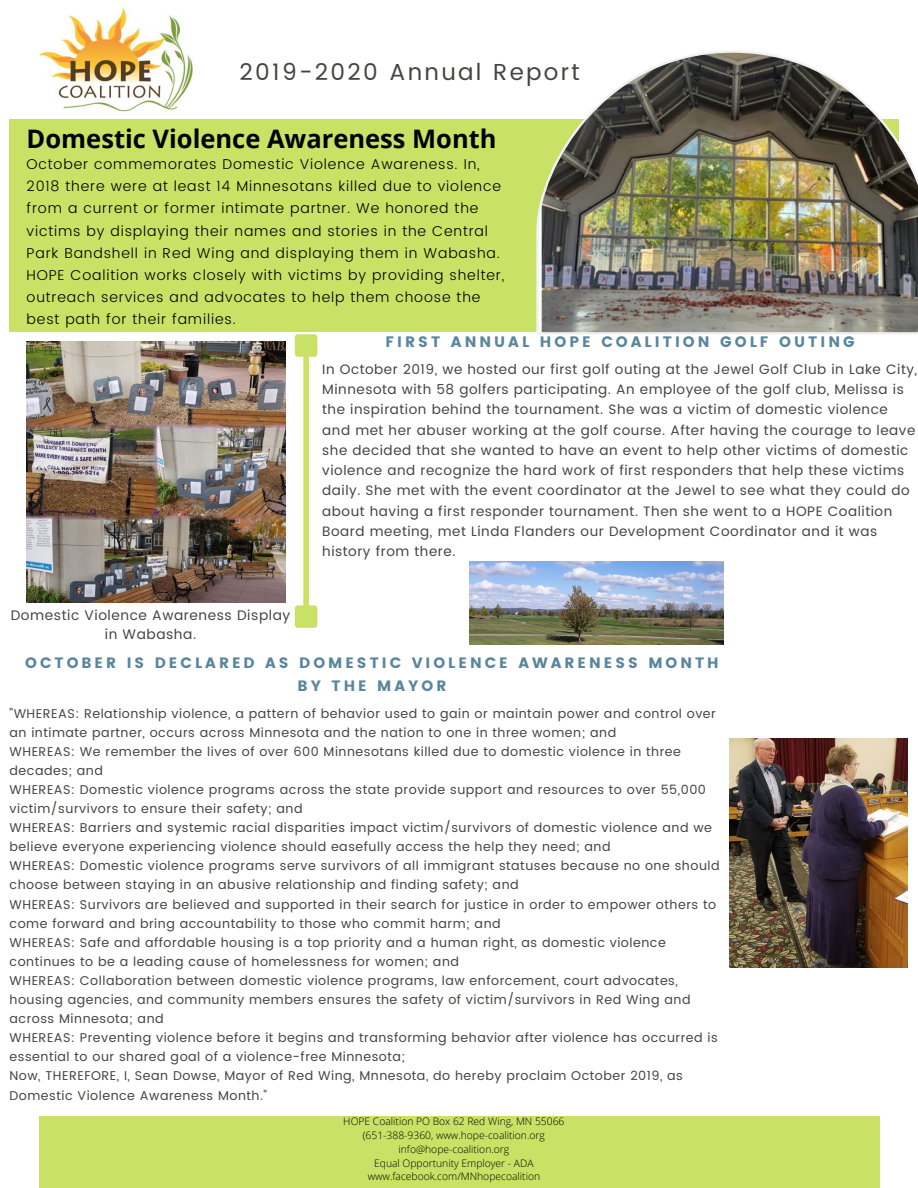
<style>
.page{position:relative;width:918px;height:1188px;background:#fff}
.page>*{position:absolute;margin:0;border:0;box-sizing:border-box;transform-origin:0 0}
.t1{font:700 25.5px "Open Sans";color:#000}
.t2{font:23.1px "Poppins";letter-spacing:.1em;color:#444440}
.t3{font:15.15px "Poppins";letter-spacing:.2em;color:#5a869d}
.t4{font:15px/23px "Poppins";letter-spacing:.2em;color:#5a869d;text-align:center}
.t5{font:300 14.25px/22px "Poppins";letter-spacing:.06em;color:#000}
.t6{font:13.8px/19.2px "Poppins";letter-spacing:.04em;color:#444440;text-align:center}
.t7{font:13.65px/20.2px "Poppins";letter-spacing:.04em;color:#444440}
.t8{font:12.75px/19px "Poppins";letter-spacing:.04em;color:#444440}
.t9{font:300 10.35px "Open Sans";color:#000}
</style>
<div class="page">
<div style="left:10px;top:119px;width:889px;height:212px;background:#c9e265"></div>
<img style="left:536px;top:51px;width:382px;height:283px">
<img style="left:39px;top:7px;width:154px;height:105px">
<div style="left:39px;top:1116px;width:840px;height:72px;background:#c9e265"></div>
<img style="left:27px;top:342px;width:258px;height:261px">
<img style="left:470px;top:561px;width:254px;height:84px">
<img style="left:730px;top:738px;width:177px;height:230px">
<div style="left:303px;top:357px;width:6px;height:248px;background:#c9e265"></div>
<div style="left:298px;top:337px;width:17px;height:17px;background:#c9e265"></div>
<div style="left:295px;top:334px;width:22px;height:23px;border:6px solid #c9e265"></div>
<div style="left:298px;top:608px;width:17px;height:17px;background:#c9e265"></div>
<div style="left:295px;top:605px;width:22px;height:23px;border:6px solid #c9e265"></div>
<p class="t2" style="left:240px;top:58px;width:342px">2019-2020 Annual Report</p>
<p class="t1" style="left:27px;top:121px;width:472px">Domestic Violence Awareness Month</p>
<p class="t5" style="left:27px;top:153px;width:479px">October commemorates Domestic Violence Awareness. In, 2018 there were at least 14 Minnesotans killed due to violence from a current or former intimate partner. We honored the victims by displaying their names and stories in the Central Park Bandshell in Red Wing and displaying them in Wabasha.<br>HOPE Coalition works closely with victims by providing shelter, outreach services and advocates to help them choose the best path for their families.</p>
<p class="t7" style="left:322px;top:359px;width:596px">In October 2019, we hosted our first golf outing at the Jewel Golf Club in Lake City, Minnesota with 58 golfers participating. An employee of the golf club, Melissa is the inspiration behind the tournament. She was a victim of domestic violence and met her abuser working at the golf course. After having the courage to leave she decided that she wanted to have an event to help other victims of domestic violence and recognize the hard work of first responders that help these victims daily. She met with the event coordinator at the Jewel to see what they could do about having a first responder tournament. Then she went to a HOPE Coalition Board meeting, met Linda Flanders our Development Coordinator and it was history from there.</p>
<p class="t3" style="left:386px;top:333px;width:471px">FIRST ANNUAL HOPE COALITION GOLF OUTING</p>
<p class="t6" style="left:11px;top:606px;width:281px">Domestic Violence Awareness Display in Wabasha.</p>
<p class="t4" style="left:25px;top:651px;width:695px">OCTOBER IS DECLARED AS DOMESTIC VIOLENCE AWARENESS MONTH<br>BY THE MAYOR</p>
<p class="t8" style="left:10px;top:704px;width:708px">"WHEREAS: Relationship violence, a pattern of behavior used to gain or maintain power and control over an intimate partner, occurs across Minnesota and the nation to one in three women; and</p>
<p class="t8" style="left:10px;top:742px;width:673px">WHEREAS: We remember the lives of over 600 Minnesotans killed due to domestic violence in three decades; and</p>
<p class="t8" style="left:10px;top:780px;width:698px">WHEREAS: Domestic violence programs across the state provide support and resources to over 55,000 victim/survivors to ensure their safety; and</p>
<p class="t8" style="left:10px;top:818px;width:704px">WHEREAS: Barriers and systemic racial disparities impact victim/survivors of domestic violence and we believe everyone experiencing violence should easefully access the help they need; and</p>
<p class="t8" style="left:10px;top:856px;width:712px">WHEREAS: Domestic violence programs serve survivors of all immigrant statuses because no one should choose between staying in an abusive relationship and finding safety; and</p>
<p class="t8" style="left:10px;top:895px;width:708px">WHEREAS: Survivors are believed and supported in their search for justice in order to empower others to come forward and bring accountability to those who commit harm; and</p>
<p class="t8" style="left:10px;top:933px;width:658px">WHEREAS: Safe and affordable housing is a top priority and a human right, as domestic violence continues to be a leading cause of homelessness for women; and</p>
<p class="t8" style="left:10px;top:971px;width:683px">WHEREAS: Collaboration between domestic violence programs, law enforcement, court advocates, housing agencies, and community members ensures the safety of victim/survivors in Red Wing and across Minnesota; and</p>
<p class="t8" style="left:10px;top:1028px;width:710px">WHEREAS: Preventing violence before it begins and transforming behavior after violence has occurred is essential to our shared goal of a violence-free Minnesota;</p>
<p class="t8" style="left:10px;top:1067px;width:675px">Now, THEREFORE, I, Sean Dowse, Mayor of Red Wing, Mnnesota, do hereby proclaim October 2019, as<br>Domestic Violence Awareness Month."</p>
<p class="t9" style="left:343px;top:1114px;width:223px">HOPE Coalition PO Box 62 Red Wing, MN 55066</p>
<p class="t9" style="left:363px;top:1128px;width:184px">(651-388-9360, www.hope-coalition.org</p>
<p class="t9" style="left:399px;top:1142px;width:112px">info@hope-coalition.org</p>
<p class="t9" style="left:374px;top:1156px;width:161px">Equal Opportunity Employer - ADA</p>
<p class="t9" style="left:368px;top:1169px;width:174px">www.facebook.com/MNhopecoalition</p>
</div>
